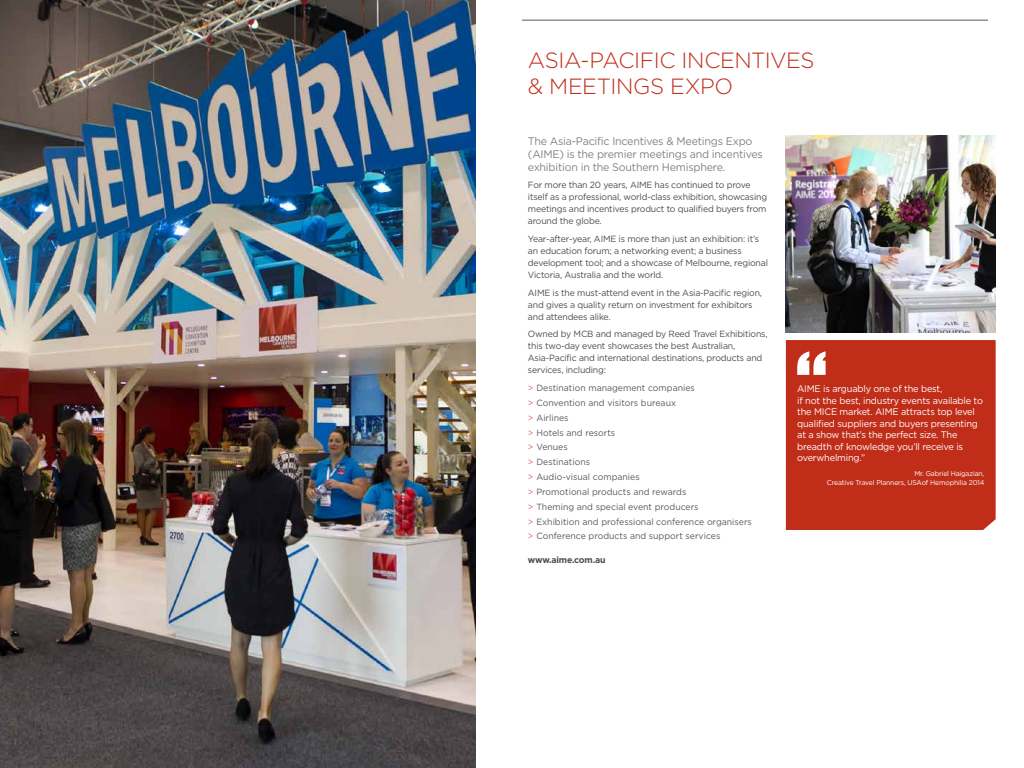
<style>
.page{position:relative;width:1024px;height:768px;background:#fff}
.page>*{position:absolute;margin:0;border:0;box-sizing:border-box;transform-origin:0 0}
.t1{font:300 22px/26px "Gotham";letter-spacing:-.02em;color:#c02e1a}
.t2{font:11px/13px "Gotham";letter-spacing:-.02em;color:#808285}
.t3{font:9.5px/11.5px "Gotham";letter-spacing:-.02em;color:#fff}
.t4{font:9px/12px "Gotham";letter-spacing:-.02em;color:#4d4d4f}
.t5{font:9px/14.8px "Gotham";color:#58595b}
.t6{font:700 9px "Gotham";letter-spacing:-.02em;color:#4d4d4f}
.t7{font:7px/9px "Gotham";letter-spacing:-.02em;color:#fff;text-align:right}
.s1{font-weight:300;color:#c02e1a}
</style>
<div class="page">
<hr style="left:522px;top:20px;width:466px;height:1px;background:#58595b">
<img style="left:0;top:0;width:475px;height:768px">
<img style="left:786px;top:136px;width:210px;height:197px">
<div style="left:786px;top:340px;width:210px;height:190px;background:#c02e1a"></div>
<svg style="left:797px;top:351px;width:29px;height:24px"></svg>
<h1 class="t1" style="left:528px;top:46px;width:288px">ASIA-PACIFIC INCENTIVES &amp; MEETINGS EXPO</h1>
<p class="t2" style="left:528px;top:134px;width:237px">The Asia-Pacific Incentives &amp; Meetings Expo (AIME) is the premier meetings and incentives exhibition in the Southern Hemisphere.</p>
<p class="t4" style="left:528px;top:179px;width:241px">For more than 20 years, AIME has continued to prove itself as a professional, world-class exhibition, showcasing meetings and incentives product to qualified buyers from around the globe.</p>
<p class="t4" style="left:528px;top:233px;width:242px">Year-after-year, AIME is more than just an exhibition: it’s an education forum; a networking event; a business development tool; and a showcase of Melbourne, regional Victoria, Australia and the world.</p>
<p class="t4" style="left:528px;top:286px;width:236px">AIME is the must-attend event in the Asia-Pacific region, and gives a quality return on investment for exhibitors and attendees alike.</p>
<p class="t4" style="left:528px;top:328px;width:241px">Owned by MCB and managed by Reed Travel Exhibitions, this two-day event showcases the best Australian, Asia-Pacific and international destinations, products and services, including:</p>
<p class="t5" style="left:528px;top:380px;width:225px"><span class="s1">&gt;</span> Destination management companies<br><span class="s1">&gt;</span> Convention and visitors bureaux<br><span class="s1">&gt;</span> Airlines<br><span class="s1">&gt;</span> Hotels and resorts<br><span class="s1">&gt;</span> Venues<br><span class="s1">&gt;</span> Destinations<br><span class="s1">&gt;</span> Audio-visual companies<br><span class="s1">&gt;</span> Promotional products and rewards<br><span class="s1">&gt;</span> Theming and special event producers<br><span class="s1">&gt;</span> Exhibition and professional conference organisers <span class="s1">&gt;</span> Conference products and support services</p>
<p class="t6" style="left:528px;top:554px;width:79px">www.aime.com.au</p>
<p class="t3" style="left:797px;top:383px;width:187px">AIME is arguably one of the best,<br>if not the best, industry events available to the MICE market. AIME attracts top level qualified suppliers and buyers presenting at a show that’s the perfect size. The breadth of knowledge you’ll receive is overwhelming.”</p>
<p class="t7" style="left:827px;top:469px;width:159px">Mr. Gabriel Haigazian,<br>Creative Travel Planners, USAof Hemophilia 2014</p>
</div>
